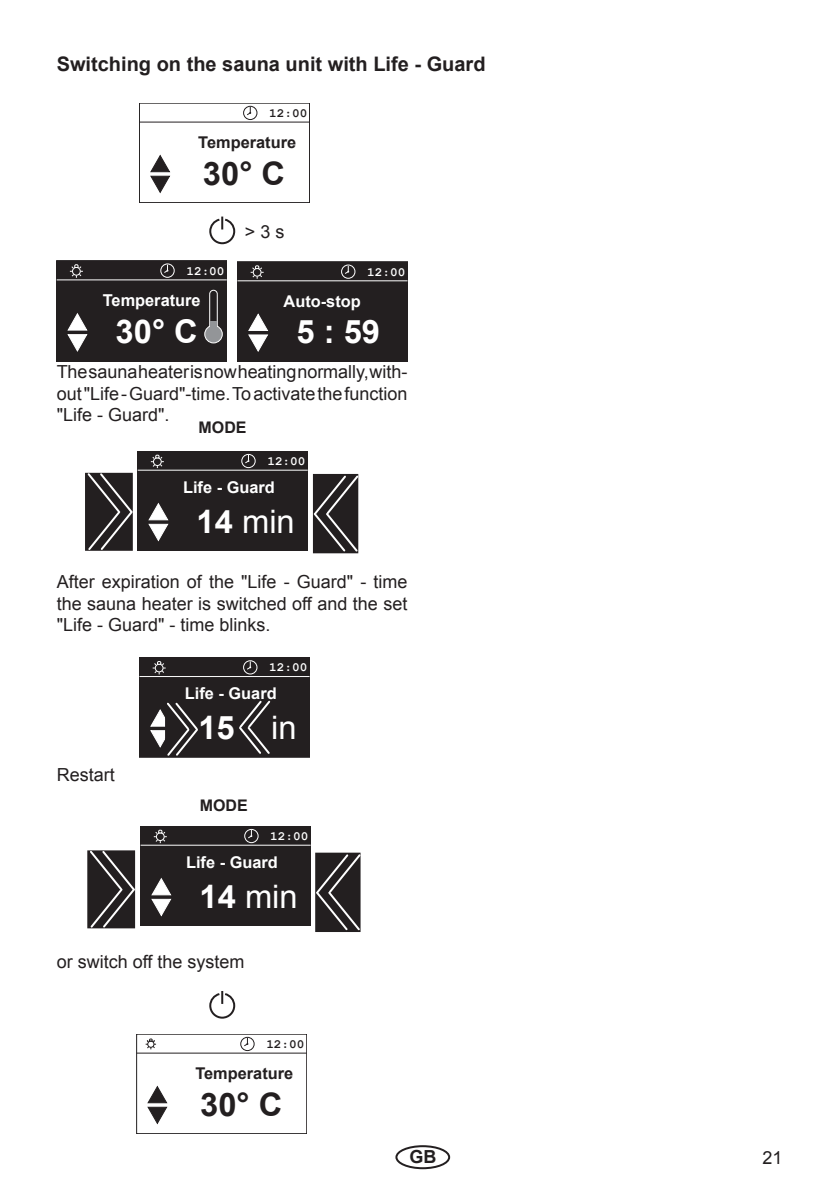
<style>
.page{position:relative;width:840px;height:1190px;background:#fff}
.page>*{position:absolute;margin:0;border:0;box-sizing:border-box;transform-origin:0 0}
.t1{font:700 32.8px "Arial";color:#fff}
.t2{font:32.4px "Arial";color:#fff}
.t3{font:700 32.4px "Arial";color:#231f20}
.t4{font:700 32.4px "Arial";color:#fff}
.t5{font:700 20px "Arial";color:#231f20}
.t6{font:18px/21.6px "Arial";color:#231f20;text-align:justify}
.t7{font:700 18px "Arial";color:#231f20}
.t8{font:700 16.4px "Arial";color:#fff}
.t9{font:700 16.2px "Arial";color:#fff}
.t10{font:700 16.2px "Arial";color:#231f20}
.t11{font:700 16px "Arial";color:#231f20}
.t12{font:700 12.8px "Courier New";color:#fff}
.t13{font:700 12.6px "Courier New";color:#fff}
.t14{font:700 12.6px "Courier New";color:#231f20}
.s1{font-weight:700}
</style>
<div class="page">
<div style="left:395px;top:1145px;width:55px;height:24px;border:2px solid #231f20;border-radius:50%"></div>
<svg style="left:209px;top:217px;width:27px;height:28px"></svg>
<div style="left:138px;top:451px;width:170px;height:100px;background:#231f20"></div>
<hr style="left:138px;top:470px;width:170px;height:1px;background:#fff">
<div style="left:242px;top:454px;width:13px;height:14px;border:1px solid #fff;border-radius:50%"></div>
<svg style="left:245px;top:455px;width:4px;height:8px"></svg>
<svg style="left:148px;top:502px;width:21px;height:40px"></svg>
<svg style="left:150px;top:455px;width:14px;height:14px"></svg>
<svg style="left:312px;top:474px;width:47px;height:79px;background:#413d3e"></svg>
<div style="left:85px;top:473px;width:48px;height:78px;border:2px solid #231f20"></div>
<svg style="left:86px;top:472px;width:47px;height:79px;background:#3d3a3a"></svg>
<svg style="left:209px;top:991px;width:27px;height:28px"></svg>
<div style="left:139px;top:103px;width:171px;height:100px;border:1px solid #231f20"></div>
<hr style="left:139px;top:122px;width:171px;height:1px;background:#231f20">
<div style="left:243px;top:106px;width:14px;height:14px;border:1px solid #231f20;border-radius:50%"></div>
<svg style="left:247px;top:107px;width:4px;height:8px"></svg>
<svg style="left:150px;top:154px;width:21px;height:40px"></svg>
<div style="left:57px;top:261px;width:170px;height:100px;background:#231f20"></div>
<hr style="left:57px;top:279px;width:170px;height:1px;background:#fff">
<div style="left:161px;top:264px;width:13px;height:14px;border:1px solid #fff;border-radius:50%"></div>
<svg style="left:164px;top:265px;width:4px;height:8px"></svg>
<svg style="left:67px;top:313px;width:21px;height:39px"></svg>
<div style="left:205px;top:325px;width:17px;height:18px;background:#939598;border-radius:50%"></div>
<div style="left:204px;top:325px;width:19px;height:18px;border:1px solid #fff;border-radius:50%"></div>
<svg style="left:209px;top:289px;width:9px;height:6px"></svg>
<hr style="left:209px;top:294px;width:1px;height:32px;background:#fff">
<hr style="left:217px;top:294px;width:1px;height:32px;background:#fff">
<div style="left:210px;top:321px;width:7px;height:8px;background:#939598"></div>
<svg style="left:69px;top:264px;width:14px;height:14px"></svg>
<div style="left:141px;top:826px;width:170px;height:100px;background:#231f20"></div>
<hr style="left:141px;top:845px;width:170px;height:1px;background:#fff">
<div style="left:245px;top:829px;width:13px;height:14px;border:1px solid #fff;border-radius:50%"></div>
<svg style="left:248px;top:830px;width:4px;height:8px"></svg>
<svg style="left:151px;top:878px;width:21px;height:39px"></svg>
<svg style="left:153px;top:830px;width:14px;height:14px"></svg>
<div style="left:137px;top:1034px;width:170px;height:100px;border:1px solid #231f20"></div>
<hr style="left:137px;top:1053px;width:170px;height:1px;background:#231f20">
<div style="left:241px;top:1037px;width:13px;height:14px;border:1px solid #231f20;border-radius:50%"></div>
<svg style="left:244px;top:1038px;width:4px;height:8px"></svg>
<svg style="left:147px;top:1085px;width:21px;height:40px"></svg>
<svg style="left:145px;top:1039px;width:12px;height:11px"></svg>
<div style="left:237px;top:262px;width:171px;height:99px;background:#231f20"></div>
<hr style="left:237px;top:280px;width:171px;height:1px;background:#fff">
<div style="left:341px;top:265px;width:14px;height:13px;border:1px solid #fff;border-radius:50%"></div>
<svg style="left:345px;top:266px;width:4px;height:8px"></svg>
<svg style="left:248px;top:313px;width:21px;height:39px"></svg>
<svg style="left:250px;top:265px;width:14px;height:14px"></svg>
<div style="left:139px;top:658px;width:171px;height:99px;background:#231f20"></div>
<hr style="left:139px;top:676px;width:171px;height:1px;background:#fff">
<div style="left:243px;top:661px;width:14px;height:13px;border:1px solid #fff;border-radius:50%"></div>
<svg style="left:247px;top:661px;width:4px;height:9px"></svg>
<svg style="left:152px;top:661px;width:14px;height:14px"></svg>
<svg style="left:239px;top:700px;width:32px;height:54px"></svg>
<svg style="left:149px;top:702px;width:51px;height:56px"></svg>
<svg style="left:88px;top:850px;width:48px;height:79px;background:#403c3d"></svg>
<svg style="left:315px;top:852px;width:46px;height:80px;background:#3e3b3c"></svg>
<p class="t5" style="left:57px;top:57px;width:430px">Switching on the sauna unit with Life - Guard</p>
<p class="t14" style="left:269px;top:105px;width:40px">12:00</p>
<p class="t10" style="left:198px;top:136px;width:99px">Temperature</p>
<h2 class="t3" style="left:203px;top:161px;width:84px">30° C</h2>
<p class="t6" style="left:245px;top:222px;width:41px">&gt; 3 s</p>
<p class="t12" style="left:186px;top:263px;width:40px">12:00</p>
<p class="t13" style="left:367px;top:264px;width:40px">12:00</p>
<p class="t8" style="left:103px;top:294px;width:99px">Temperature</p>
<p class="t9" style="left:284px;top:295px;width:79px">Auto-stop</p>
<h1 class="t1" style="left:116px;top:319px;width:84px">30° C</h1>
<h2 class="t4" style="left:296px;top:320px;width:85px">5 : 59</h2>
<p class="t6" style="left:57px;top:363px;width:352px">The sauna heater is now heating normally, with&shy;out "Life - Guard"-time. To activate the function "Life - Guard".</p>
<p class="t13" style="left:267px;top:453px;width:40px">12:00</p>
<p class="t11" style="left:199px;top:419px;width:50px">MODE</p>
<p class="t9" style="left:183px;top:478px;width:93px">Life - Guard</p>
<h2 class="t2" style="left:197px;top:503px;width:100px"><span class="s1">14</span> min</h2>
<p class="t6" style="left:57px;top:572px;width:352px">After expiration of the "Life - Guard" - time the sauna heater is switched off and the set "Life - Guard" - time blinks.</p>
<p class="t13" style="left:269px;top:660px;width:40px">12:00</p>
<p class="t9" style="left:185px;top:684px;width:93px">Life - Guard</p>
<p class="t6" style="left:57px;top:765px;width:60px">Restart</p>
<h2 class="t2" style="left:198px;top:709px;width:100px"><span class="s1">15</span> min</h2>
<p class="t11" style="left:200px;top:796px;width:50px">MODE</p>
<p class="t13" style="left:270px;top:828px;width:40px">12:00</p>
<p class="t9" style="left:186px;top:853px;width:93px">Life - Guard</p>
<h2 class="t2" style="left:200px;top:878px;width:100px"><span class="s1">14</span> min</h2>
<p class="t6" style="left:57px;top:952px;width:189px">or switch off the system</p>
<p class="t14" style="left:266px;top:1036px;width:40px">12:00</p>
<p class="t10" style="left:195px;top:1067px;width:99px">Temperature</p>
<h2 class="t3" style="left:200px;top:1092px;width:84px">30° C</h2>
<p class="t7" style="left:409px;top:1150px;width:28px">GB</p>
<p class="t6" style="left:762px;top:1149px;width:22px">21</p>
</div>
